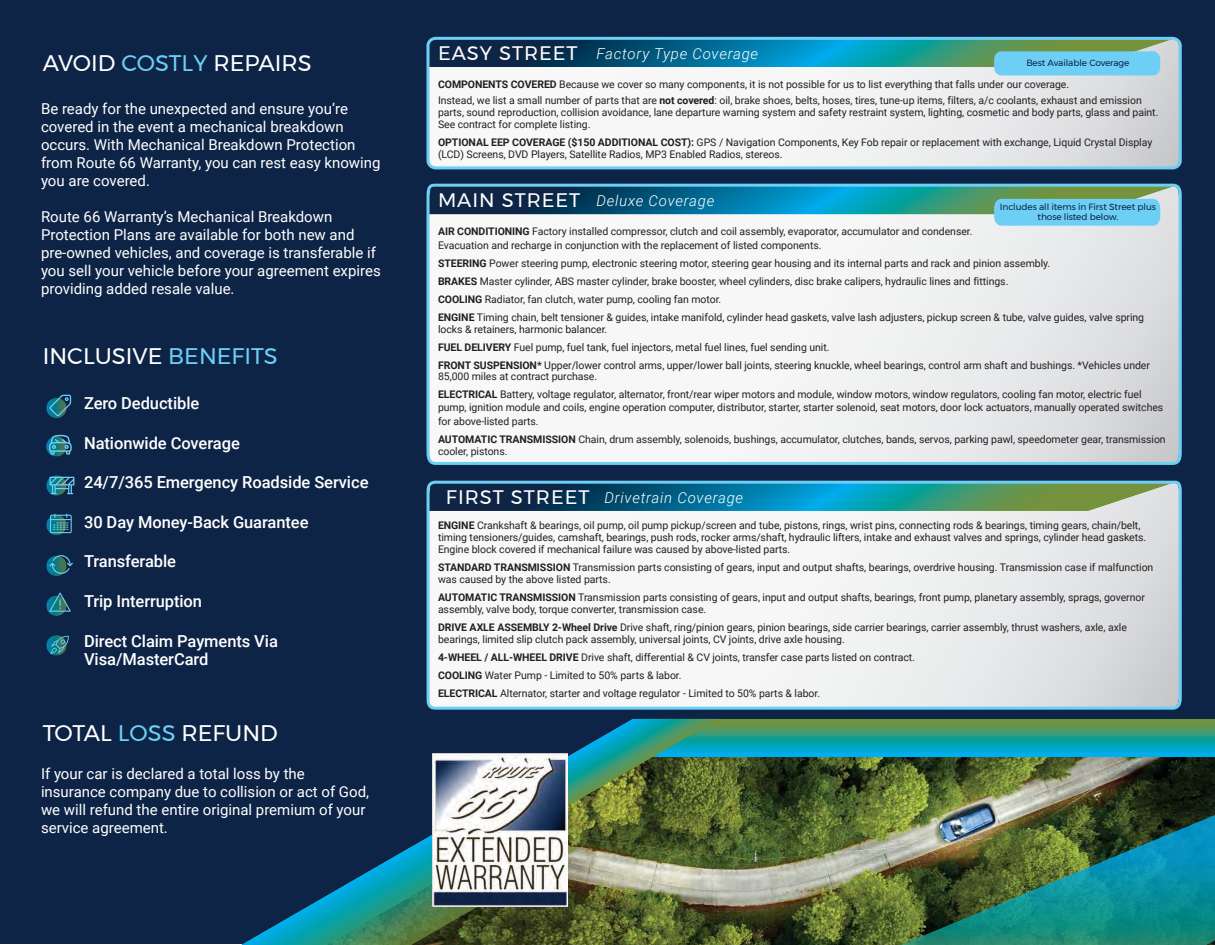
<style>
.page{position:relative;width:1215px;height:945px;background:#fff}
.page>*{position:absolute;margin:0;border:0;box-sizing:border-box;transform-origin:0 0}
.t1{font:22.5px "Montserrat";color:#fff}
.t2{font:500 16.5px/18px "Roboto";letter-spacing:-.005em;color:#fff}
.t3{font:15px/18px "Roboto";color:#fff}
.t4{font:italic 300 15px "Roboto";letter-spacing:.05em;color:#fff}
.t5{font:10.5px/12px "Roboto";letter-spacing:-.005em;color:#231f20}
.t6{font:9px/10.5px "Montserrat";letter-spacing:-.01em;color:#0e2446;text-align:center}
.s1{color:#6dcff6}
.s2{font-family:"Montserrat";font-weight:400;font-style:normal;font-size:19.5px}
.s3{font-weight:700}
</style>
<div class="page">
<div style="left:0;top:1px;width:1215px;height:943px;background:#0e2446"></div>
<img style="left:718px;top:757px;width:497px;height:188px">
<img style="left:718px;top:719px;width:497px;height:38px">
<img style="left:900px;top:915px;width:72px;height:30px">
<img style="left:293px;top:719px;width:425px;height:226px">
<img style="left:241px;top:915px;width:52px;height:30px">
<img style="left:432px;top:753px;width:135px;height:154px">
<img style="left:427px;top:41px;width:751px;height:127px">
<img style="left:427px;top:41px;width:749px;height:26px">
<div style="left:427px;top:37px;width:755px;height:132px;border:3px solid #6dcff6;border-radius:7px"></div>
<svg style="left:426px;top:183px;width:756px;height:282px"></svg>
<svg style="left:426px;top:480px;width:756px;height:230px"></svg>
<div style="left:994px;top:199px;width:166px;height:27px;background:#6dcff6"></div>
<div style="left:994px;top:51px;width:166px;height:24px;background:#6dcff6"></div>
<img style="left:46px;top:475px;width:21px;height:21px">
<img style="left:46px;top:517px;width:21px;height:18px">
<img style="left:46px;top:400px;width:16px;height:18px">
<svg style="left:50px;top:395px;width:21px;height:21px"></svg>
<img style="left:46px;top:440px;width:15px;height:17px">
<svg style="left:49px;top:435px;width:23px;height:20px"></svg>
<svg style="left:49px;top:477px;width:25px;height:17px"></svg>
<img style="left:46px;top:559px;width:16px;height:17px">
<svg style="left:49px;top:555px;width:24px;height:19px"></svg>
<svg style="left:50px;top:514px;width:22px;height:19px"></svg>
<img style="left:46px;top:635px;width:21px;height:21px">
<svg style="left:50px;top:636px;width:19px;height:18px"></svg>
<img style="left:46px;top:599px;width:18px;height:17px">
<svg style="left:49px;top:593px;width:22px;height:19px"></svg>
<h1 class="t1" style="left:43px;top:55px;width:270px">AVOID <span class="s1">COSTLY</span> REPAIRS</h1>
<h3 class="t3" style="left:41px;top:101px;width:341px">Be ready for the unexpected and ensure you’re covered in the event a mechanical breakdown occurs. With Mechanical Breakdown Protection from Route 66 Warranty, you can rest easy knowing you are covered.</h3>
<h3 class="t3" style="left:41px;top:209px;width:341px">Route 66 Warranty’s Mechanical Breakdown Protection Plans are available for both new and pre-owned vehicles, and coverage is transferable if you sell your vehicle before your agreement expires providing added resale value.</h3>
<h1 class="t1" style="left:43px;top:347px;width:236px">INCLUSIVE <span class="s1">BENEFITS</span></h1>
<h2 class="t2" style="left:84px;top:396px;width:117px">Zero Deductible</h2>
<h2 class="t2" style="left:84px;top:435px;width:157px">Nationwide Coverage</h2>
<h2 class="t2" style="left:84px;top:475px;width:286px">24/7/365 Emergency Roadside Service</h2>
<h2 class="t2" style="left:84px;top:514px;width:226px">30 Day Money-Back Guarantee</h2>
<h2 class="t2" style="left:84px;top:554px;width:94px">Transferable</h2>
<h2 class="t2" style="left:84px;top:594px;width:120px">Trip Interruption</h2>
<h2 class="t2" style="left:84px;top:633px;width:195px">Direct Claim Payments Via<br>Visa/MasterCard</h2>
<h1 class="t1" style="left:43px;top:725px;width:237px">TOTAL <span class="s1">LOSS</span> REFUND</h1>
<h3 class="t3" style="left:41px;top:766px;width:330px">If your car is declared a total loss by the insurance company due to collision or act of God, we will refund the entire original premium of your service agreement.</h3>
<h3 class="t4" style="left:438px;top:48px;width:322px"><span class="s2">EASY STREET</span> Factory Type Coverage</h3>
<p class="t6" style="left:1026px;top:58px;width:105px">Best Available Coverage</p>
<p class="t5" style="left:438px;top:77px;width:705px;line-height:15.8px"><span class="s3">COMPONENTS COVERED</span> Because we cover so many components, it is not possible for us to list everything that falls under our coverage.<br>Instead, we list a small number of parts that are <span class="s3">not covered</span>: oil, brake shoes, belts, hoses, tires, tune-up items, filters, a/c coolants, exhaust and emission</p>
<p class="t5" style="left:438px;top:107px;width:722px">parts, sound reproduction, collision avoidance, lane departure warning system and safety restraint system, lighting, cosmetic and body parts, glass and paint.<br>See contract for complete listing.</p>
<p class="t5" style="left:438px;top:137px;width:716px"><span class="s3">OPTIONAL EEP COVERAGE ($150 ADDITIONAL COST):</span> GPS / Navigation Components, Key Fob repair or replacement with exchange, Liquid Crystal Display (LCD) Screens, DVD Players, Satellite Radios, MP3 Enabled Radios, stereos.</p>
<h3 class="t4" style="left:438px;top:195px;width:278px"><span class="s2">MAIN STREET</span> Deluxe Coverage</h3>
<p class="t6" style="left:1000px;top:202px;width:157px">Includes all items in First Street plus those listed below.</p>
<p class="t5" style="left:438px;top:225px;width:536px;line-height:13.5px"><span class="s3">AIR CONDITIONING</span> Factory installed compressor, clutch and coil assembly, evaporator, accumulator and condenser.<br>Evacuation and recharge in conjunction with the replacement of listed components.</p>
<p class="t5" style="left:438px;top:255px;width:708px;line-height:18px"><span class="s3">STEERING</span> Power steering pump, electronic steering motor, steering gear housing and its internal parts and rack and pinion assembly.<br><span class="s3">BRAKES</span> Master cylinder, ABS master cylinder, brake booster, wheel cylinders, disc brake calipers, hydraulic lines and fittings.<br><span class="s3">COOLING</span> Radiator, fan clutch, water pump, cooling fan motor.<br><span class="s3">ENGINE</span> Timing chain, belt tensioner &amp; guides, intake manifold, cylinder head gaskets, valve lash adjusters, pickup screen &amp; tube, valve guides, valve spring</p>
<p class="t5" style="left:438px;top:321px;width:714px;line-height:18px">locks &amp; retainers, harmonic balancer.<br><span class="s3">FUEL DELIVERY</span> Fuel pump, fuel tank, fuel injectors, metal fuel lines, fuel sending unit.<br><span class="s3">FRONT SUSPENSION*</span> Upper/lower control arms, upper/lower ball joints, steering knuckle, wheel bearings, control arm shaft and bushings. *Vehicles under</p>
<p class="t5" style="left:438px;top:368px;width:705px;line-height:18px">85,000 miles at contract purchase.<br><span class="s3">ELECTRICAL</span> Battery, voltage regulator, alternator, front/rear wiper motors and module, window motors, window regulators, cooling fan motor, electric fuel</p>
<p class="t5" style="left:438px;top:402px;width:727px;line-height:13.5px">pump, ignition module and coils, engine operation computer, distributor, starter, starter solenoid, seat motors, door lock actuators, manually operated switches for above-listed parts.</p>
<p class="t5" style="left:438px;top:434px;width:729px"><span class="s3">AUTOMATIC TRANSMISSION</span> Chain, drum assembly, solenoids, bushings, accumulator, clutches, bands, servos, parking pawl, speedometer gear, transmission cooler, pistons.</p>
<h3 class="t4" style="left:446px;top:492px;width:299px"><span class="s2">FIRST STREET</span> Drivetrain Coverage</h3>
<p class="t5" style="left:438px;top:520px;width:710px"><span class="s3">ENGINE</span> Crankshaft &amp; bearings, oil pump, oil pump pickup/screen and tube, pistons, rings, wrist pins, connecting rods &amp; bearings, timing gears, chain/belt, timing tensioners/guides, camshaft, bearings, push rods, rocker arms/shaft, hydraulic lifters, intake and exhaust valves and springs, cylinder head gaskets.<br>Engine block covered if mechanical failure was caused by above-listed parts.</p>
<p class="t5" style="left:438px;top:562px;width:717px"><span class="s3">STANDARD TRANSMISSION</span> Transmission parts consisting of gears, input and output shafts, bearings, overdrive housing. Transmission case if malfunction was caused by the above listed parts.</p>
<p class="t5" style="left:438px;top:592px;width:708px"><span class="s3">AUTOMATIC TRANSMISSION</span> Transmission parts consisting of gears, input and output shafts, bearings, front pump, planetary assembly, sprags, governor assembly, valve body, torque converter, transmission case.</p>
<p class="t5" style="left:438px;top:622px;width:690px"><span class="s3">DRIVE AXLE ASSEMBLY 2-Wheel Drive</span> Drive shaft, ring/pinion gears, pinion bearings, side carrier bearings, carrier assembly, thrust washers, axle, axle bearings, limited slip clutch pack assembly, universal joints, CV joints, drive axle housing.</p>
<p class="t5" style="left:438px;top:649px;width:478px;line-height:18px"><span class="s3">4-WHEEL / ALL-WHEEL DRIVE</span> Drive shaft, differential &amp; CV joints, transfer case parts listed on contract.<br><span class="s3">COOLING</span> Water Pump - Limited to 50% parts &amp; labor.<br><span class="s3">ELECTRICAL</span> Alternator, starter and voltage regulator - Limited to 50% parts &amp; labor.</p>
</div>
